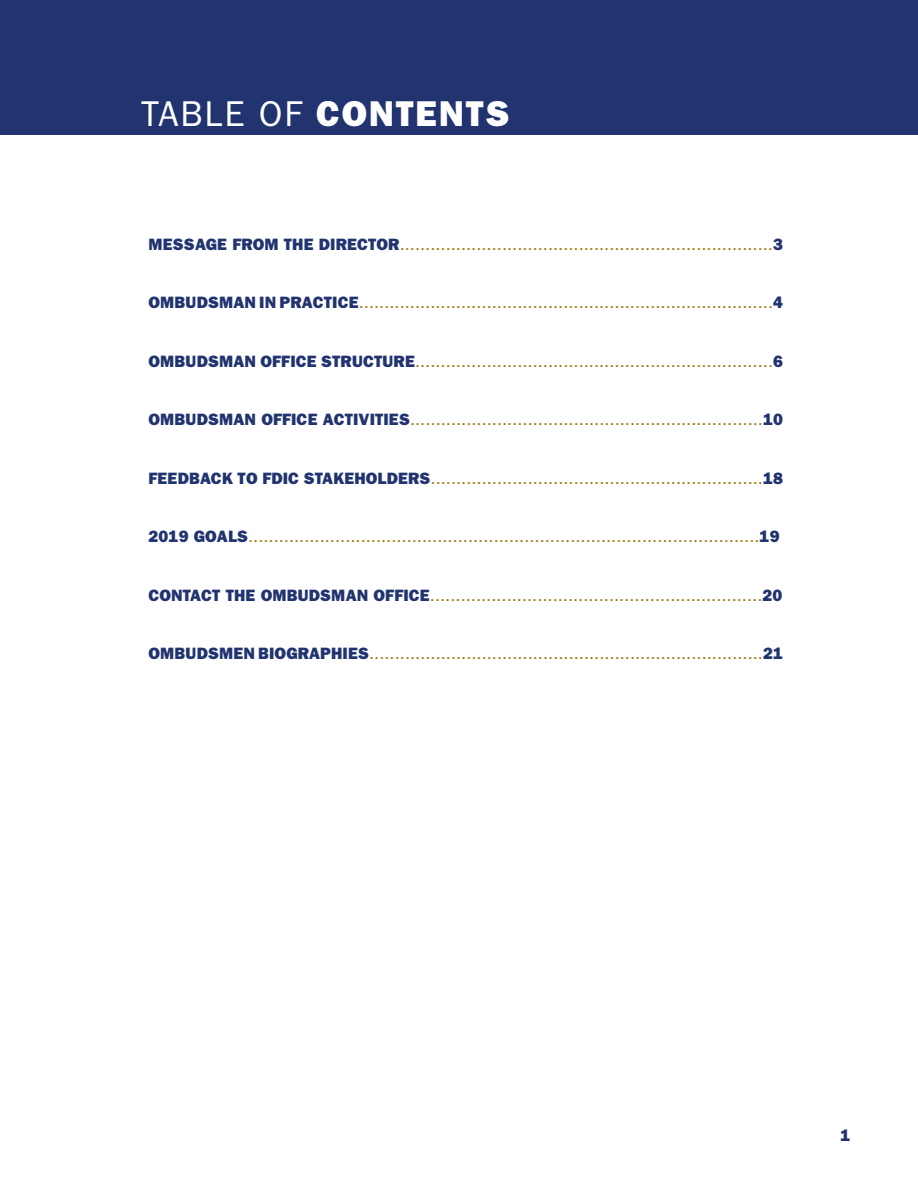
<style>
.page{position:relative;width:918px;height:1188px;background:#fff}
.page>*{position:absolute;margin:0;border:0;box-sizing:border-box;transform-origin:0 0}
.t1{font:36px "ITC Franklin Gothic Std Hvy";letter-spacing:.05em;color:#fff}
.t2{font:16.5px "ITC Franklin Gothic Std";color:#987705}
.t3{font:16.5px "ITC Franklin Gothic Std Hvy";color:#22346f}
.s1{font-family:"ITC Franklin Gothic Std"}
.s2{font-family:"ITC Franklin Gothic Std Hvy";color:#22346f}
</style>
<div class="page">
<div style="left:0;top:0;width:918px;height:135px;background:#22346f"></div>
<h1 class="t1" style="left:141px;top:93px;width:370px"><span class="s1">TABLE OF</span> CONTENTS</h1>
<h2 class="t2" style="left:148px;top:235px;width:636px"><span class="s2">MESSAGE FROM THE DIRECTOR</span>.........................................................................<span class="s2">3</span></h2>
<h2 class="t2" style="left:148px;top:293px;width:636px"><span class="s2">OMBUDSMAN IN PRACTICE</span>.................................................................................<span class="s2">4</span></h2>
<h2 class="t2" style="left:148px;top:352px;width:636px"><span class="s2">OMBUDSMAN OFFICE STRUCTURE</span>......................................................................<span class="s2">6</span></h2>
<h2 class="t2" style="left:148px;top:410px;width:636px"><span class="s2">OMBUDSMAN OFFICE ACTIVITIES</span>.....................................................................<span class="s2">10</span></h2>
<h2 class="t2" style="left:148px;top:469px;width:636px"><span class="s2">FEEDBACK TO FDIC STAKEHOLDERS</span>.................................................................<span class="s2">18</span></h2>
<h2 class="t2" style="left:148px;top:527px;width:633px"><span class="s2">2019 GOALS</span>....................................................................................................<span class="s2">19</span></h2>
<h2 class="t2" style="left:148px;top:586px;width:635px"><span class="s2">CONTACT THE OMBUDSMAN OFFICE</span>.................................................................<span class="s2">20</span></h2>
<h2 class="t2" style="left:148px;top:644px;width:636px"><span class="s2">OMBUDSMEN BIOGRAPHIES</span>.............................................................................<span class="s2">21</span></h2>
<p class="t3" style="left:841px;top:1126px;width:11px">1</p>
</div>
